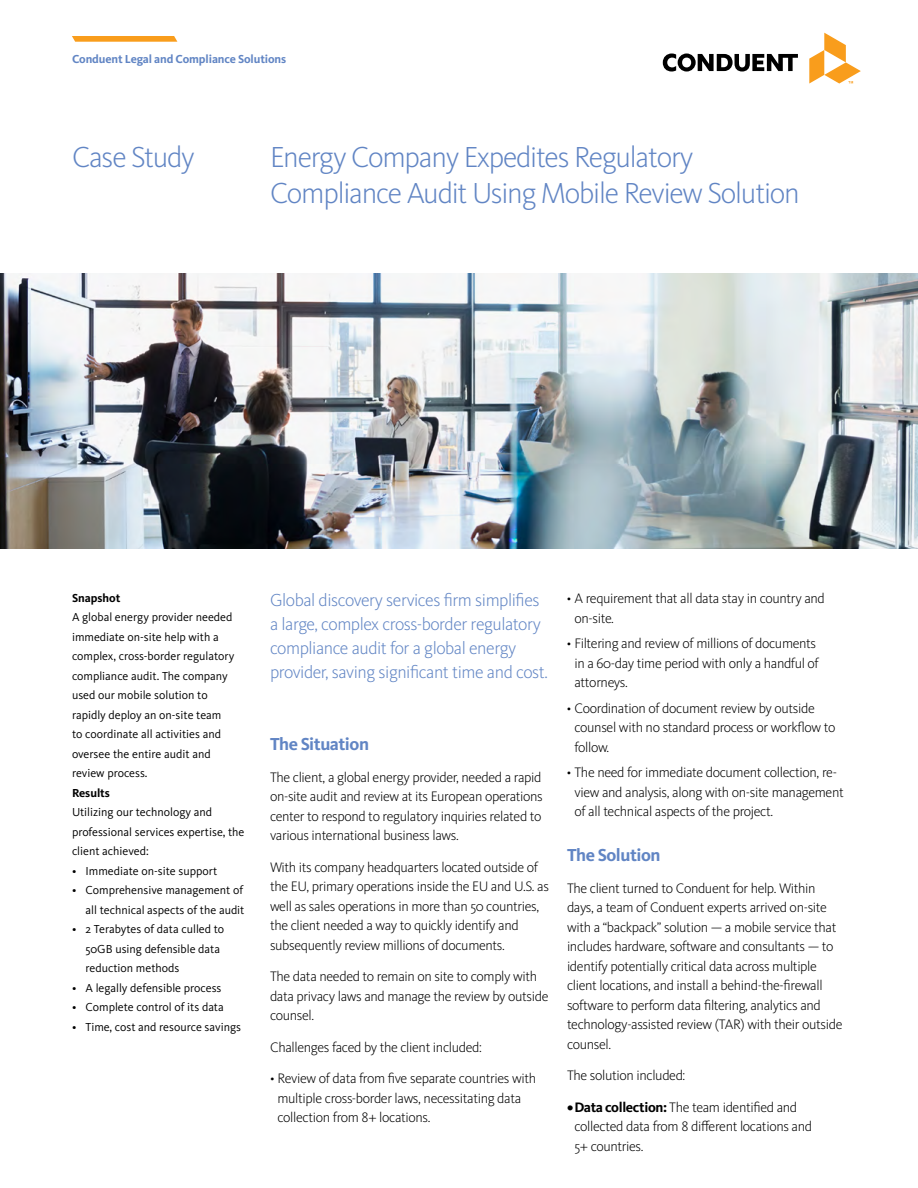
<style>
.page{position:relative;width:918px;height:1188px;background:#fff}
.page>*{position:absolute;margin:0;border:0;box-sizing:border-box;transform-origin:0 0}
.t1{font:300 30px/36px "Kievit Pro";letter-spacing:-.04em;color:#6185c4}
.t2{font:300 18px/24px "Kievit Pro";letter-spacing:-.025em;color:#6185c4}
.t3{font:700 18px "Kievit Pro";letter-spacing:-.025em;color:#6185c4}
.t4{font:300 14.25px/19.5px "Kievit Pro";letter-spacing:-.025em;color:#000}
.t5{font:12px/19.5px "Kievit Pro";color:#000}
.t6{font:700 12px "Kievit Pro";letter-spacing:-.01em;color:#6185c4}
.t7{font:700 12px "Kievit Pro";color:#000}
.s1{font-weight:700}
</style>
<div class="page">
<svg style="left:72px;top:36px;width:105px;height:6px"></svg>
<img style="left:0;top:274px;width:918px;height:274px">
<svg style="left:663px;top:53px;width:135px;height:19px"></svg>
<svg style="left:809px;top:33px;width:52px;height:51px"></svg>
<p class="t6" style="left:72px;top:52px;width:216px">Conduent Legal and Compliance Solutions</p>
<h1 class="t1" style="left:72px;top:139px;width:124px">Case Study</h1>
<h1 class="t1" style="left:270px;top:139px;width:531px">Energy Company Expedites Regulatory<br>Compliance Audit Using Mobile Review Solution</h1>
<p class="t7" style="left:72px;top:590px;width:50px">Snapshot</p>
<p class="t5" style="left:72px;top:607px;width:164px">A global energy provider needed immediate on-site help with a complex, cross-border regulatory compliance audit. The company used our mobile solution to rapidly deploy an on-site team to coordinate all activities and oversee the entire audit and review process.</p>
<p class="t7" style="left:72px;top:785px;width:40px">Results</p>
<p class="t5" style="left:72px;top:802px;width:174px">Utilizing our technology and professional services expertise, the client achieved:</p>
<p class="t5" style="left:72px;top:861px;width:147px">• Immediate on-site support</p>
<p class="t5" style="left:72px;top:880px;width:174px;text-align:right">• Comprehensive management of all technical aspects of the audit</p>
<p class="t5" style="left:86px;top:919px;width:140px;text-indent:-14px">• 2 Terabytes of data culled to<br>50GB using defensible data reduction methods</p>
<p class="t5" style="left:72px;top:978px;width:151px">• A legally defensible process</p>
<p class="t5" style="left:72px;top:997px;width:153px">• Complete control of its data</p>
<p class="t5" style="left:72px;top:1017px;width:171px">• Time, cost and resource savings</p>
<p class="t2" style="left:270px;top:588px;width:279px">Global discovery services firm simplifies a large, complex cross-border regulatory compliance audit for a global energy provider, saving significant time and cost.</p>
<p class="t3" style="left:270px;top:733px;width:101px">The Situation</p>
<p class="t4" style="left:270px;top:767px;width:274px;text-align:justify">The client, a global energy provider, needed a rapid on-site audit and review at its European operations center to respond to regulatory inquiries related to various international business laws.</p>
<p class="t4" style="left:270px;top:857px;width:281px">With its company headquarters located outside of the EU, primary operations inside the EU and U.S. as well as sales operations in more than 50 countries, the client needed a way to quickly identify and subsequently review millions of documents.</p>
<p class="t4" style="left:270px;top:967px;width:280px">The data needed to remain on site to comply with data privacy laws and manage the review by outside counsel.</p>
<p class="t4" style="left:270px;top:1037px;width:213px">Challenges faced by the client included:</p>
<p class="t4" style="left:277px;top:1069px;width:260px;text-indent:-7px">• Review of data from five separate countries with multiple cross-border laws, necessitating data collection from 8+ locations.</p>
<p class="t4" style="left:574px;top:589px;width:252px;text-indent:-7px">• A requirement that all data stay in country and on-site.</p>
<p class="t4" style="left:574px;top:634px;width:246px;text-indent:-7px">• Filtering and review of millions of documents in a 60-day time period with only a handful of attorneys.</p>
<p class="t4" style="left:574px;top:698px;width:263px;text-indent:-7px">• Coordination of document review by outside counsel with no standard process or workflow to follow.</p>
<p class="t4" style="left:574px;top:763px;width:271px;text-indent:-7px">• The need for immediate document collection, re&shy;view and analysis, along with on-site management of all technical aspects of the project.</p>
<p class="t3" style="left:567px;top:845px;width:95px">The Solution</p>
<p class="t4" style="left:567px;top:878px;width:277px">The client turned to Conduent for help. Within days, a team of Conduent experts arrived on-site with a “backpack” solution — a mobile service that includes hardware, software and consultants — to identify potentially critical data across multiple client locations, and install a behind-the-firewall software to perform data filtering, analytics and technology-assisted review (TAR) with their outside counsel.</p>
<p class="t4" style="left:567px;top:1066px;width:120px">The solution included:</p>
<p class="t4" style="left:574px;top:1097px;width:239px;text-indent:-7px"><span class="s1">•Data collection:</span> The team identified and collected data from 8 different locations and<br>5+ countries.</p>
</div>
